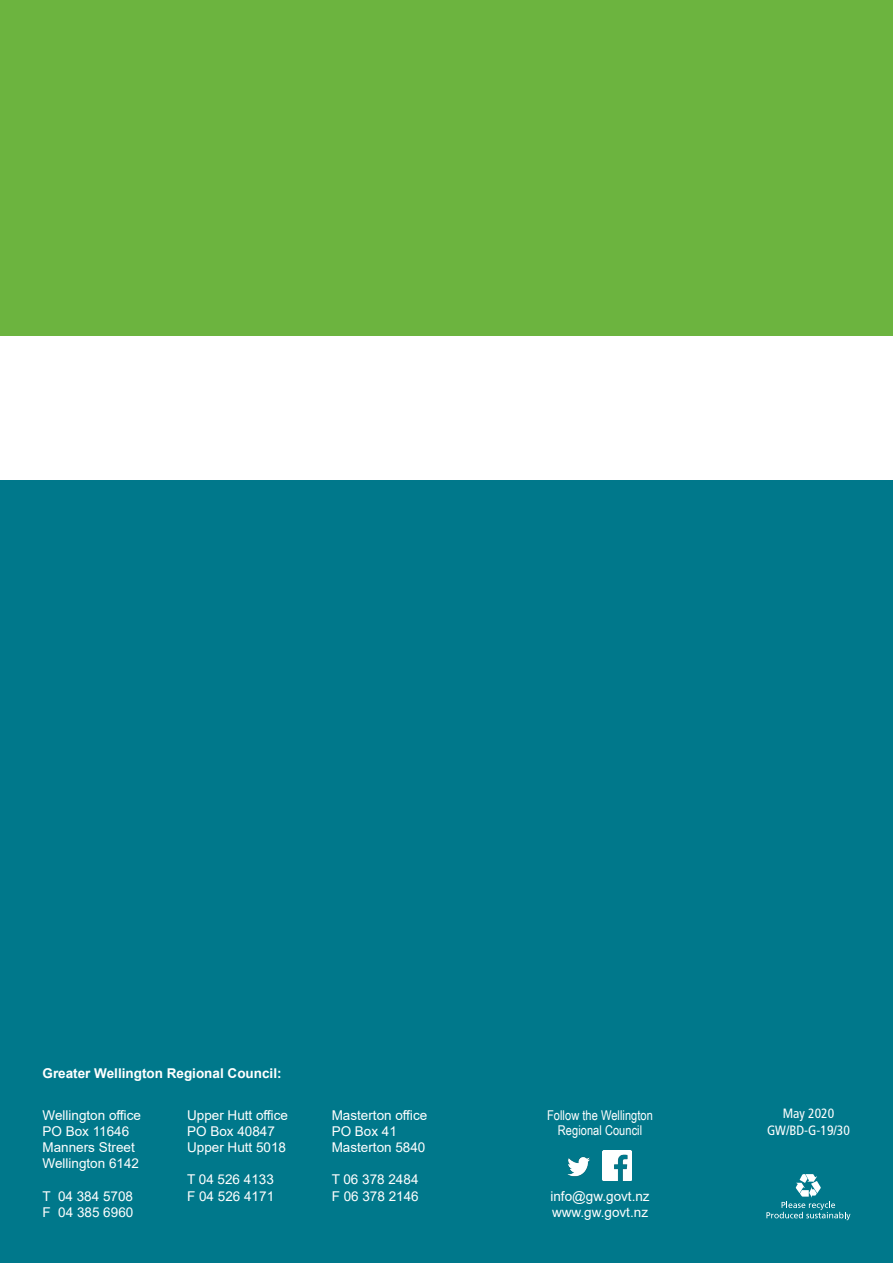
<style>
.page{position:relative;width:893px;height:1263px;background:#fff}
.page>*{position:absolute;margin:0;border:0;box-sizing:border-box;transform-origin:0 0}
.t1{font:13.5px "Arial";color:#fff}
.More_Information{font:13.5px/15px "Arial Narrow";letter-spacing:.005em;color:#fff;text-align:center}
.t2{font:700 13.5px "Arial";color:#fff}
.t3{font:condensed 13.5px "Frutiger LT Std";color:#fff}
</style>
<div class="page">
<div style="left:0;top:0;width:893px;height:335px;background:#6cb43f"></div>
<div style="left:0;top:480px;width:893px;height:783px;background:#00788b"></div>
<svg style="left:766px;top:1174px;width:84px;height:46px"></svg>
<img style="left:602px;top:1151px;width:30px;height:29px">
<img style="left:567px;top:1157px;width:23px;height:20px">
<p class="t2" style="left:43px;top:1064px;width:241px">Greater Wellington Regional Council:</p>
<p class="t1" style="left:43px;top:1105px;width:100px">Wellington office</p>
<p class="t1" style="left:43px;top:1122px;width:88px">PO Box 11646</p>
<p class="t1" style="left:43px;top:1138px;width:94px">Manners Street</p>
<p class="t1" style="left:43px;top:1154px;width:98px">Wellington 6142</p>
<p class="t1" style="left:43px;top:1186px;width:92px">T 04 384 5708</p>
<p class="t1" style="left:43px;top:1203px;width:92px">F 04 385 6960</p>
<p class="t1" style="left:187px;top:1105px;width:102px">Upper Hutt office</p>
<p class="t1" style="left:187px;top:1122px;width:89px">PO Box 40847</p>
<p class="t1" style="left:187px;top:1138px;width:101px">Upper Hutt 5018</p>
<p class="t1" style="left:187px;top:1170px;width:88px">T 04 526 4133</p>
<p class="t1" style="left:187px;top:1186px;width:89px">F 04 526 4171</p>
<p class="More_Information" style="left:547px;top:1107px;width:107px">Follow the Wellington<br>Regional Council</p>
<p class="t3" style="left:783px;top:1106px;width:53px">May 2020</p>
<p class="t1" style="left:332px;top:1105px;width:97px">Masterton office</p>
<p class="t1" style="left:332px;top:1122px;width:67px">PO Box 41</p>
<p class="t1" style="left:332px;top:1138px;width:95px">Masterton 5840</p>
<p class="t1" style="left:332px;top:1170px;width:88px">T 06 378 2484</p>
<p class="t1" style="left:332px;top:1186px;width:89px">F 06 378 2146</p>
<p class="t1" style="left:550px;top:1187px;width:101px">info@gw.govt.nz</p>
<p class="t1" style="left:552px;top:1203px;width:98px">www.gw.govt.nz</p>
<p class="t3" style="left:767px;top:1122px;width:84px">GW/BD-G-19/30</p>
</div>
